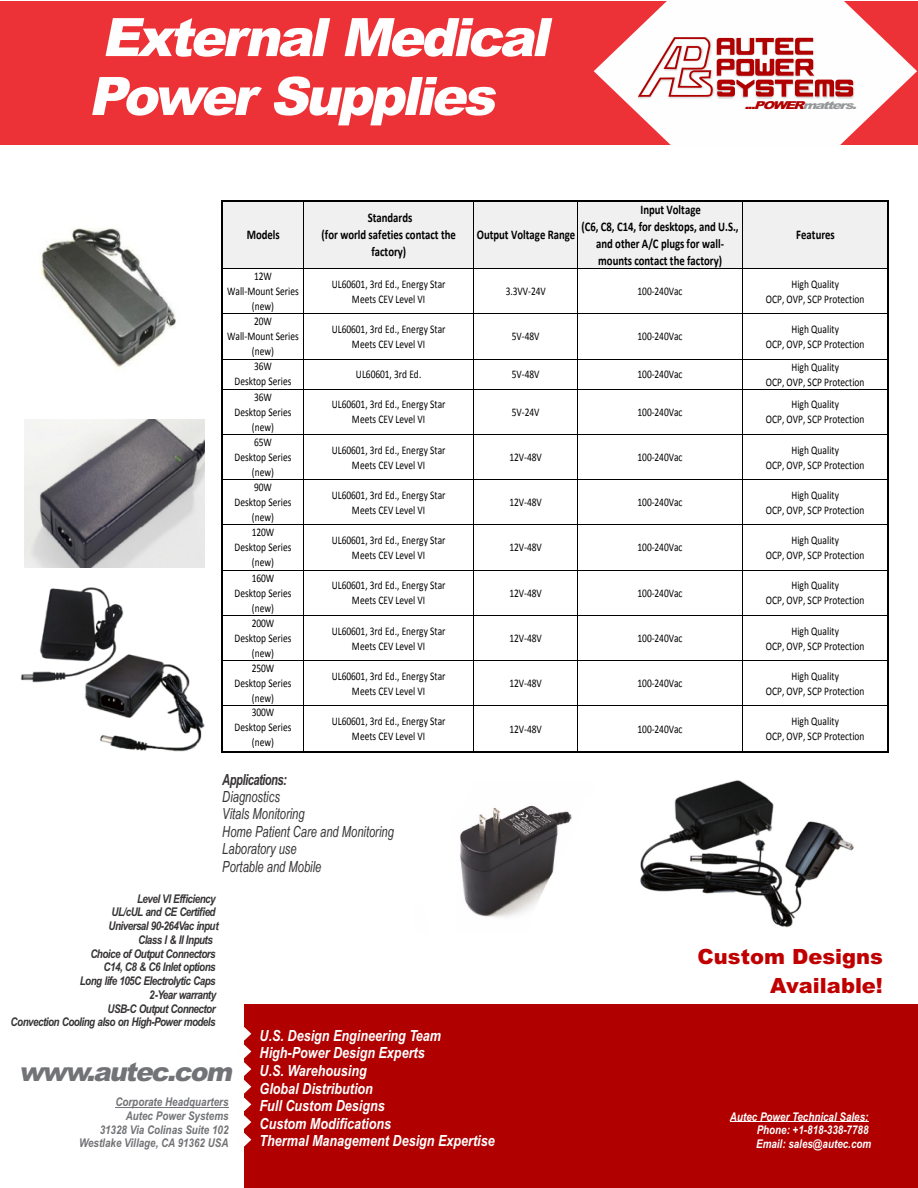
<style>
.page{position:relative;width:918px;height:1188px;background:#fff}
.page>*{position:absolute;margin:0;border:0;box-sizing:border-box;transform-origin:0 0}
.t1{font:italic 900 52.95px/58.9px "Arial";color:#fefefe}
.t2{font:italic 900 26.25px "Arial";color:#727376}
.t3{font:900 21px/29.5px "Arial";color:#c00000;text-align:right}
.t4{font:italic 700 15.3px/17.7px "Arial Narrow";color:#fefefe}
.t5{font:italic 15.3px/17.4px "Arial Narrow";color:#373435;scale:.89 1}
.t6{font:italic 700 15.3px "Arial Narrow";letter-spacing:-.035em;color:#373435;scale:.89 1}
.t7{font:700 13.2px/17px "Calibri";color:#000;text-align:center;scale:.81 1}
.t8{font:italic 700 12px "Arial Narrow";letter-spacing:-.045em;color:#373435}
.t9{font:italic 700 12px/13.8px "Arial Narrow";color:#727376;text-align:right}
.t10{font:italic 700 12px/13.8px "Arial Narrow";color:#fefefe}
.t11{font:11.7px/15px "Calibri";color:#000;text-align:center;scale:.81 1}
.t12{font:italic 900 10.95px "Arial";color:#b00000;scale:1.27 1}
.s1{color:#96989a}
.s2{font-style:inherit}
</style>
<div class="page">
<div style="left:0;top:1px;width:789px;height:143px;background:#ed3237"></div>
<svg style="left:594px;top:1px;width:323px;height:144px;fill:#fefefe"></svg>
<img style="left:717px;top:38px;width:138px;height:61px">
<img style="left:638px;top:97px;width:76px;height:2px">
<svg style="left:638px;top:37px;width:215px;height:60px"></svg>
<div style="left:245px;top:1005px;width:673px;height:183px;background:#b00000"></div>
<hr style="left:115px;top:1107px;width:114px;height:1px;background:#727376">
<hr style="left:730px;top:1122px;width:139px;height:1px;background:#fefefe">
<svg style="left:244px;top:1027px;width:7px;height:119px"></svg>
<img style="left:41px;top:228px;width:135px;height:141px">
<img style="left:20px;top:587px;width:185px;height:165px">
<img style="left:25px;top:419px;width:180px;height:149px">
<div style="left:222px;top:201px;width:666px;height:68px;background:#f0f0f0"></div>
<hr style="left:222px;top:200px;width:1px;height:553px;background:#000">
<hr style="left:303px;top:202px;width:1px;height:549px;background:#000">
<hr style="left:473px;top:202px;width:1px;height:549px;background:#000">
<hr style="left:577px;top:202px;width:1px;height:549px;background:#000">
<hr style="left:742px;top:202px;width:1px;height:549px;background:#000">
<hr style="left:887px;top:202px;width:2px;height:551px;background:#000">
<hr style="left:223px;top:200px;width:666px;height:2px;background:#000">
<hr style="left:223px;top:268px;width:664px;height:1px;background:#000">
<hr style="left:223px;top:313px;width:664px;height:1px;background:#000">
<hr style="left:223px;top:359px;width:664px;height:1px;background:#000">
<hr style="left:223px;top:389px;width:664px;height:1px;background:#000">
<hr style="left:223px;top:434px;width:664px;height:1px;background:#000">
<hr style="left:223px;top:479px;width:664px;height:1px;background:#000">
<hr style="left:223px;top:525px;width:664px;height:1px;background:#000">
<hr style="left:223px;top:570px;width:664px;height:1px;background:#000">
<hr style="left:223px;top:615px;width:664px;height:1px;background:#000">
<hr style="left:223px;top:660px;width:664px;height:1px;background:#000">
<hr style="left:223px;top:706px;width:664px;height:1px;background:#000">
<hr style="left:223px;top:751px;width:666px;height:2px;background:#000">
<img style="left:460px;top:805px;width:112px;height:112px">
<img style="left:640px;top:780px;width:214px;height:148px">
<h1 class="t1" style="left:88px;top:13px;width:471px">External Medical<br>Power Supplies</h1>
<p class="t12" style="left:744px;top:101px;width:92px">...POWER<span class="s1">matters.</span></p>
<p class="t7" style="left:247px;top:226px;width:42px">Models</p>
<p class="t7" style="left:322px;top:209px;width:167px">Standards<br>(for world safeties contact the factory)</p>
<p class="t7" style="left:641px;top:201px;width:76px">Input Voltage</p>
<p class="t7" style="left:581px;top:218px;width:196px">(C6, C8, C14, for desktops, and U.S.,</p>
<p class="t7" style="left:596px;top:235px;width:159px">and other A/C plugs for wall-</p>
<p class="t7" style="left:598px;top:252px;width:154px">mounts contact the factory)</p>
<p class="t7" style="left:477px;top:226px;width:123px">Output Voltage Range</p>
<p class="t7" style="left:796px;top:226px;width:49px">Features</p>
<p class="t11" style="left:227px;top:268px;width:90px">12W<br>Wall-Mount Series (new)</p>
<p class="t11" style="left:332px;top:276px;width:142px">UL60601, 3rd Ed., Energy Star<br>Meets CEV Level VI</p>
<p class="t11" style="left:506px;top:284px;width:51px">3.3VV-24V</p>
<p class="t11" style="left:638px;top:284px;width:57px">100-240Vac</p>
<p class="t11" style="left:766px;top:276px;width:123px">High Quality<br>OCP, OVP, SCP Protection</p>
<p class="t11" style="left:227px;top:314px;width:90px">20W<br>Wall-Mount Series (new)</p>
<p class="t11" style="left:332px;top:321px;width:142px">UL60601, 3rd Ed., Energy Star<br>Meets CEV Level VI</p>
<p class="t11" style="left:512px;top:329px;width:36px">5V-48V</p>
<p class="t11" style="left:638px;top:329px;width:57px">100-240Vac</p>
<p class="t11" style="left:766px;top:321px;width:123px">High Quality<br>OCP, OVP, SCP Protection</p>
<p class="t11" style="left:235px;top:359px;width:72px">36W<br>Desktop Series</p>
<p class="t11" style="left:356px;top:367px;width:82px">UL60601, 3rd Ed.</p>
<p class="t11" style="left:512px;top:367px;width:36px">5V-48V</p>
<p class="t11" style="left:638px;top:367px;width:57px">100-240Vac</p>
<p class="t11" style="left:766px;top:359px;width:123px">High Quality<br>OCP, OVP, SCP Protection</p>
<p class="t11" style="left:235px;top:389px;width:72px">36W<br>Desktop Series (new)</p>
<p class="t11" style="left:332px;top:397px;width:142px">UL60601, 3rd Ed., Energy Star<br>Meets CEV Level VI</p>
<p class="t11" style="left:512px;top:404px;width:36px">5V-24V</p>
<p class="t11" style="left:638px;top:404px;width:57px">100-240Vac</p>
<p class="t11" style="left:766px;top:397px;width:123px">High Quality<br>OCP, OVP, SCP Protection</p>
<p class="t11" style="left:235px;top:434px;width:72px">65W<br>Desktop Series (new)</p>
<p class="t11" style="left:332px;top:442px;width:142px">UL60601, 3rd Ed., Energy Star<br>Meets CEV Level VI</p>
<p class="t11" style="left:509px;top:449px;width:42px">12V-48V</p>
<p class="t11" style="left:638px;top:449px;width:57px">100-240Vac</p>
<p class="t11" style="left:766px;top:442px;width:123px">High Quality<br>OCP, OVP, SCP Protection</p>
<p class="t11" style="left:235px;top:480px;width:72px">90W<br>Desktop Series (new)</p>
<p class="t11" style="left:332px;top:487px;width:142px">UL60601, 3rd Ed., Energy Star<br>Meets CEV Level VI</p>
<p class="t11" style="left:509px;top:495px;width:42px">12V-48V</p>
<p class="t11" style="left:638px;top:495px;width:57px">100-240Vac</p>
<p class="t11" style="left:766px;top:487px;width:123px">High Quality<br>OCP, OVP, SCP Protection</p>
<p class="t11" style="left:235px;top:525px;width:72px">120W<br>Desktop Series (new)</p>
<p class="t11" style="left:332px;top:533px;width:142px">UL60601, 3rd Ed., Energy Star<br>Meets CEV Level VI</p>
<p class="t11" style="left:509px;top:540px;width:42px">12V-48V</p>
<p class="t11" style="left:638px;top:540px;width:57px">100-240Vac</p>
<p class="t11" style="left:766px;top:533px;width:123px">High Quality<br>OCP, OVP, SCP Protection</p>
<p class="t11" style="left:235px;top:570px;width:72px">160W<br>Desktop Series (new)</p>
<p class="t11" style="left:332px;top:578px;width:142px">UL60601, 3rd Ed., Energy Star<br>Meets CEV Level VI</p>
<p class="t11" style="left:509px;top:585px;width:42px">12V-48V</p>
<p class="t11" style="left:638px;top:585px;width:57px">100-240Vac</p>
<p class="t11" style="left:766px;top:578px;width:123px">High Quality<br>OCP, OVP, SCP Protection</p>
<p class="t11" style="left:235px;top:615px;width:72px">200W<br>Desktop Series (new)</p>
<p class="t11" style="left:332px;top:623px;width:142px">UL60601, 3rd Ed., Energy Star<br>Meets CEV Level VI</p>
<p class="t11" style="left:509px;top:630px;width:42px">12V-48V</p>
<p class="t11" style="left:638px;top:630px;width:57px">100-240Vac</p>
<p class="t11" style="left:766px;top:623px;width:123px">High Quality<br>OCP, OVP, SCP Protection</p>
<p class="t11" style="left:235px;top:661px;width:72px">250W<br>Desktop Series (new)</p>
<p class="t11" style="left:332px;top:668px;width:142px">UL60601, 3rd Ed., Energy Star<br>Meets CEV Level VI</p>
<p class="t11" style="left:509px;top:676px;width:42px">12V-48V</p>
<p class="t11" style="left:638px;top:676px;width:57px">100-240Vac</p>
<p class="t11" style="left:766px;top:668px;width:123px">High Quality<br>OCP, OVP, SCP Protection</p>
<p class="t11" style="left:235px;top:705px;width:72px">300W<br>Desktop Series (new)</p>
<p class="t11" style="left:332px;top:714px;width:142px">UL60601, 3rd Ed., Energy Star<br>Meets CEV Level VI</p>
<p class="t11" style="left:509px;top:721px;width:42px">12V-48V</p>
<p class="t11" style="left:638px;top:721px;width:57px">100-240Vac</p>
<p class="t11" style="left:766px;top:714px;width:123px">High Quality<br>OCP, OVP, SCP Protection</p>
<h3 class="t6" style="left:222px;top:774px;width:74px">Applications:</h3>
<h3 class="t5" style="left:222px;top:788px;width:194px">Diagnostics<br>Vitals Monitoring<br>Home Patient Care and Monitoring<br>Laboratory use<br>Portable and Mobile</h3>
<p class="t8" style="left:137px;top:894px;width:80px">Level VI Efficiency</p>
<p class="t8" style="left:112px;top:908px;width:106px">UL/cUL and CE Certified</p>
<p class="t8" style="left:109px;top:921px;width:112px">Universal 90-264Vac inpu<span class="s2">t</span></p>
<p class="t8" style="left:138px;top:935px;width:76px">Class I &amp; II Inputs</p>
<p class="t8" style="left:90px;top:949px;width:127px">Choice of Output Connectors</p>
<p class="t8" style="left:104px;top:963px;width:114px">C14, C8 &amp; C6 Inlet options</p>
<p class="t8" style="left:80px;top:976px;width:137px">Long life 105C Electrolytic Caps</p>
<p class="t8" style="left:149px;top:990px;width:68px"><span class="s2">2</span>-Year warranty</p>
<p class="t8" style="left:107px;top:1004px;width:110px">USB-C Output Connector</p>
<p class="t8" style="left:11px;top:1018px;width:206px">Convection Cooling also on High-Power models</p>
<h2 class="t2" style="left:19px;top:1063px;width:219px">www.autec.com</h2>
<p class="t9" style="left:79px;top:1096px;width:151px">Corporate Headquarters<br>Autec Power Systems<br>31328 Via Colinas Suite 102<br>Westlake Village, CA 91362 USA</p>
<h3 class="t4" style="left:260px;top:1028px;width:237px">U.S. Design Engineering Team<br>High-Power Design Experts<br>U.S. Warehousing<br>Global Distribution<br>Full Custom Designs<br>Custom Modifications<br>Thermal Management Design Expertise</h3>
<h3 class="t3" style="left:698px;top:943px;width:187px">Custom Designs<br>Available!</h3>
<p class="t10" style="left:756px;top:1111px;width:117px;text-indent:-26px">Autec Power Technical Sales:<br>Phone: +1-818-338-7788<br>Email: sales@autec.com</p>
</div>
